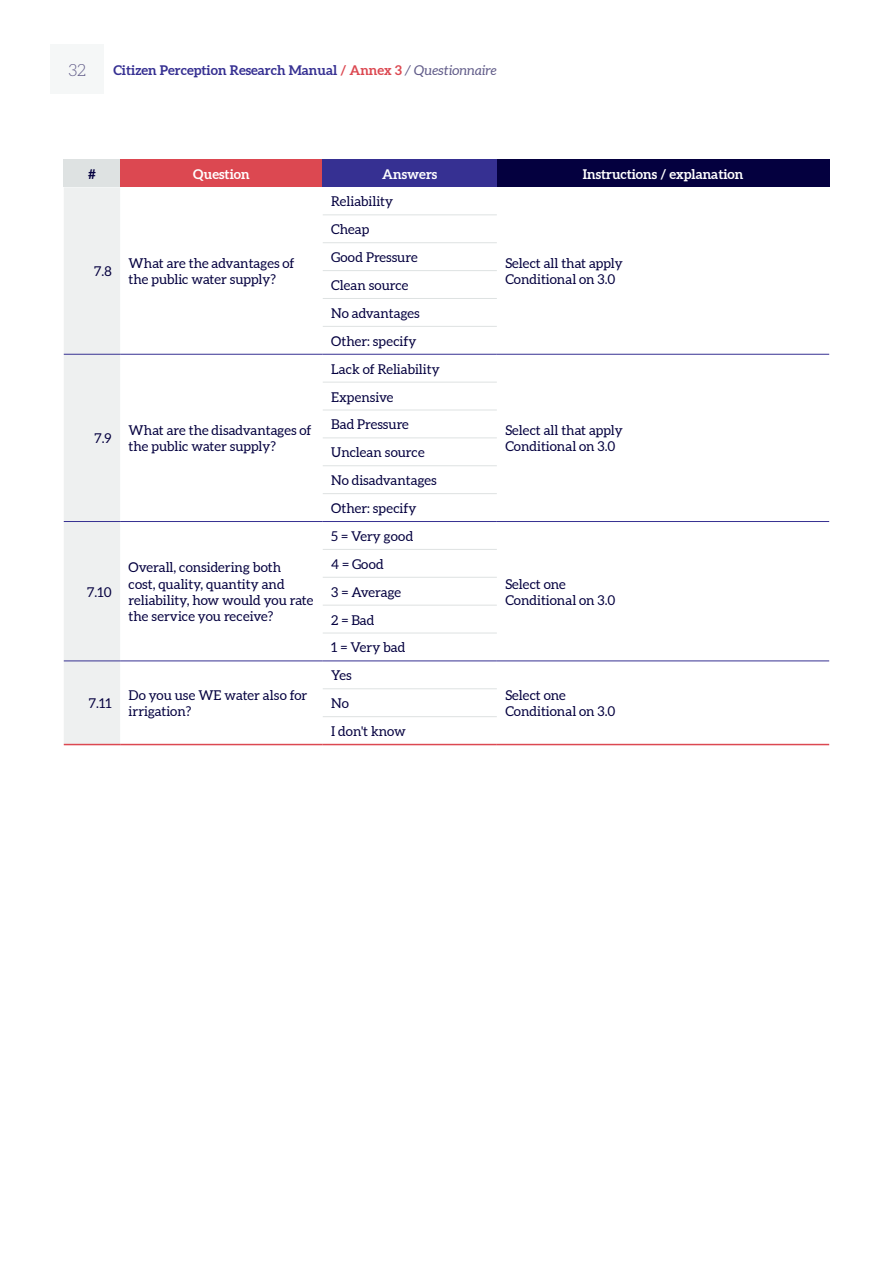
<style>
.page{position:relative;width:893px;height:1263px;background:#fff}
.page>*{position:absolute;margin:0;border:0;box-sizing:border-box;transform-origin:0 0}
.t1{font:300 16.5px "Aleo";color:#615c89}
.t2{font:13.5px/27.9px "Aleo";color:#04003f}
.t3{font:700 13.5px "Aleo";color:#363092}
.t4{font:700 13.5px "Aleo";color:#fff}
.t5{font:700 13.5px "Aleo";color:#04003f}
.s1{color:#dc4851}
.s2{font-weight:400;font-style:italic;color:#615c89}
</style>
<div class="page">
<div style="left:64px;top:159px;width:56px;height:28px;background:#dee2e2"></div>
<div style="left:120px;top:159px;width:203px;height:28px;background:#dc4851"></div>
<div style="left:323px;top:159px;width:174px;height:28px;background:#363092"></div>
<div style="left:497px;top:159px;width:332px;height:28px;background:#04003f"></div>
<div style="left:64px;top:187px;width:56px;height:557px;background:#eef0f0"></div>
<hr style="left:323px;top:214px;width:174px;height:1px;background:#dee2e2">
<hr style="left:323px;top:242px;width:174px;height:1px;background:#dee2e2">
<hr style="left:323px;top:270px;width:174px;height:1px;background:#dee2e2">
<hr style="left:323px;top:298px;width:174px;height:1px;background:#dee2e2">
<hr style="left:323px;top:326px;width:174px;height:1px;background:#dee2e2">
<hr style="left:323px;top:382px;width:174px;height:1px;background:#dee2e2">
<hr style="left:323px;top:410px;width:174px;height:1px;background:#dee2e2">
<hr style="left:323px;top:437px;width:174px;height:1px;background:#dee2e2">
<hr style="left:323px;top:465px;width:174px;height:1px;background:#dee2e2">
<hr style="left:323px;top:493px;width:174px;height:1px;background:#dee2e2">
<hr style="left:323px;top:549px;width:174px;height:1px;background:#dee2e2">
<hr style="left:323px;top:577px;width:174px;height:1px;background:#dee2e2">
<hr style="left:323px;top:605px;width:174px;height:1px;background:#dee2e2">
<hr style="left:323px;top:633px;width:174px;height:1px;background:#dee2e2">
<hr style="left:323px;top:688px;width:174px;height:1px;background:#dee2e2">
<hr style="left:323px;top:716px;width:174px;height:1px;background:#dee2e2">
<hr style="left:64px;top:354px;width:56px;height:1px;background:#363092">
<hr style="left:120px;top:354px;width:203px;height:1px;background:#363092">
<hr style="left:497px;top:354px;width:332px;height:1px;background:#363092">
<hr style="left:323px;top:354px;width:174px;height:1px;background:#363092">
<hr style="left:64px;top:521px;width:56px;height:1px;background:#363092">
<hr style="left:120px;top:521px;width:203px;height:1px;background:#363092">
<hr style="left:497px;top:521px;width:332px;height:1px;background:#363092">
<hr style="left:323px;top:521px;width:174px;height:1px;background:#363092">
<hr style="left:64px;top:660px;width:56px;height:1px;background:#363092">
<hr style="left:120px;top:660px;width:203px;height:1px;background:#363092">
<hr style="left:497px;top:660px;width:332px;height:1px;background:#363092">
<hr style="left:323px;top:660px;width:174px;height:1px;background:#363092">
<hr style="left:64px;top:744px;width:56px;height:1px;background:#dc4851">
<hr style="left:120px;top:744px;width:203px;height:1px;background:#dc4851">
<hr style="left:497px;top:744px;width:332px;height:1px;background:#dc4851">
<hr style="left:323px;top:744px;width:174px;height:1px;background:#dc4851">
<div style="left:51px;top:45px;width:53px;height:49px;background:#f5f7f7"></div>
<p class="t1" style="left:68px;top:61px;width:19px">32</p>
<p class="t3" style="left:113px;top:61px;width:385px">Citizen Perception Research Manual <span class="s1">/ Annex 3</span> <span class="s2">/ Questionnaire</span></p>
<p class="t5" style="left:88px;top:166px;width:9px">#</p>
<p class="t4" style="left:193px;top:166px;width:58px">Question</p>
<p class="t4" style="left:382px;top:166px;width:57px">Answers</p>
<p class="t4" style="left:583px;top:166px;width:162px">Instructions / explanation</p>
<p class="t2" style="left:331px;top:188px;width:63px">Reliability</p>
<p class="t2" style="left:94px;top:258px;width:19px">7.8</p>
<p class="t2" style="left:129px;top:256px;width:167px;line-height:16.2px">What are the advantages of the public water supply?</p>
<p class="t2" style="left:331px;top:216px;width:90px">Cheap<br>Good Pressure<br>Clean source<br>No advantages<br>Other: specify</p>
<p class="t2" style="left:505px;top:256px;width:119px;line-height:16.2px">Select all that apply<br>Conditional on 3.0</p>
<p class="t2" style="left:331px;top:355px;width:110px">Lack of Reliability</p>
<p class="t2" style="left:94px;top:425px;width:19px">7.9</p>
<p class="t2" style="left:129px;top:423px;width:185px;line-height:16.2px">What are the disadvantages of the public water supply?</p>
<p class="t2" style="left:331px;top:383px;width:107px">Expensive<br>Bad Pressure<br>Unclean source<br>No disadvantages<br>Other: specify</p>
<p class="t2" style="left:505px;top:423px;width:119px;line-height:16.2px">Select all that apply<br>Conditional on 3.0</p>
<p class="t2" style="left:331px;top:523px;width:84px">5 = Very good</p>
<p class="t2" style="left:87px;top:578px;width:26px">7.10</p>
<p class="t2" style="left:129px;top:560px;width:186px;line-height:16.2px">Overall, considering both<br>cost, quality, quantity and reliability, how would you rate the service you receive?</p>
<p class="t2" style="left:331px;top:551px;width:76px">4 = Good<br>3 = Average<br>2 = Bad<br>1 = Very bad</p>
<p class="t2" style="left:505px;top:576px;width:112px;line-height:16.2px">Select one<br>Conditional on 3.0</p>
<p class="t2" style="left:331px;top:662px;width:22px">Yes</p>
<p class="t2" style="left:89px;top:690px;width:24px">7.11</p>
<p class="t2" style="left:129px;top:688px;width:180px;line-height:16.2px">Do you use WE water also for irrigation?</p>
<p class="t2" style="left:331px;top:690px;width:76px">No<br>I don't know</p>
<p class="t2" style="left:505px;top:688px;width:112px;line-height:16.2px">Select one<br>Conditional on 3.0</p>
</div>
